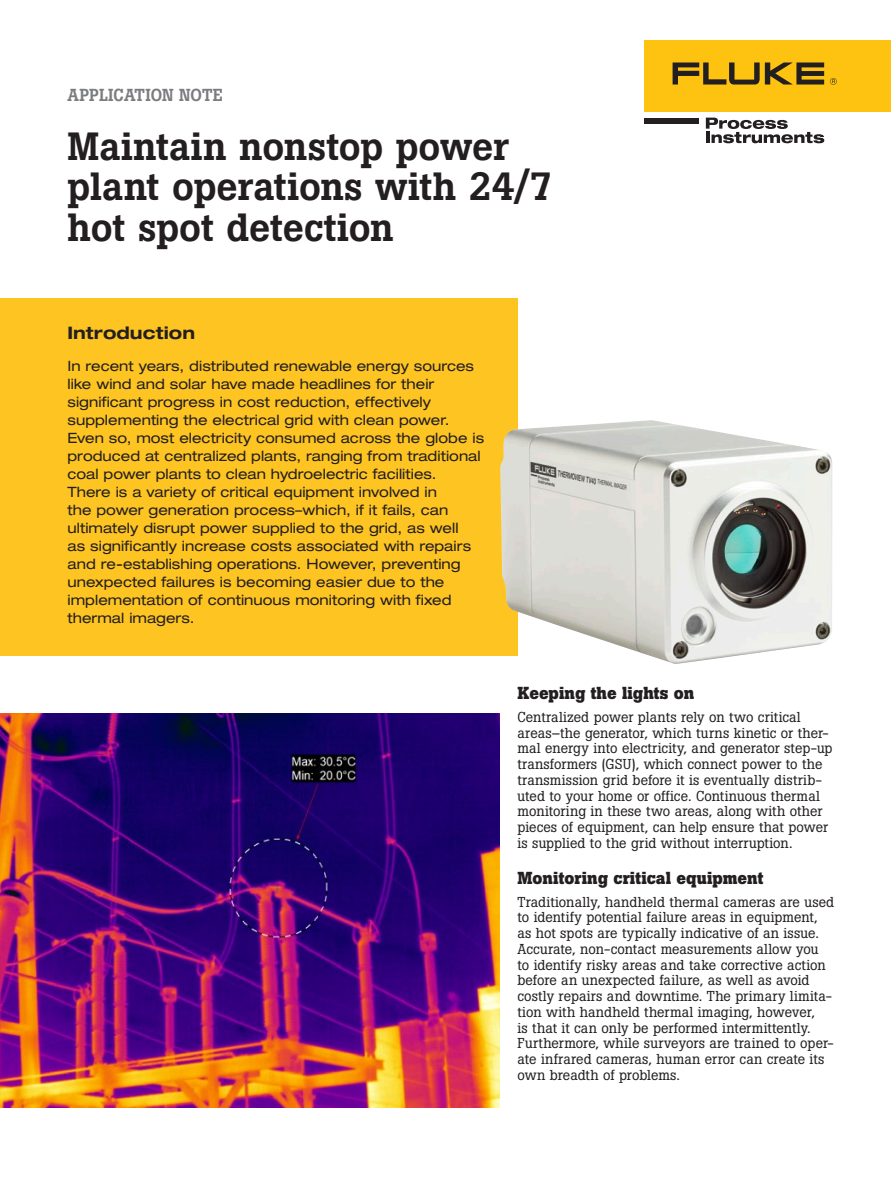
<style>
.page{position:relative;width:891px;height:1188px;background:#fff}
.page>*{position:absolute;margin:0;border:0;box-sizing:border-box;transform-origin:0 0}
.Headline{font:500 39px/40.5px "Boton Pro";letter-spacing:-.005em;color:#231f20}
._1st_level_Subhead{font:700 17.25px "Boton Pro";letter-spacing:.005em;color:#231f20}
.Document_title{font:500 17.25px "Boton Pro";letter-spacing:.005em;color:#7a7c7f}
.Intro_subhead{font:700 expanded 17.25px "Helvetica Neue LT Pro";letter-spacing:.005em;color:#231f20}
.Intro_body{font:expanded 14.25px/18px "Helvetica Neue LT Pro";letter-spacing:.005em;color:#231f20}
.Body-no_indent{font:14.25px/15.8px "Boton Pro";letter-spacing:.005em;color:#231f20}
.body-less_space_belo{font:14.25px/15.8px "Boton Pro";letter-spacing:.005em;color:#231f20}
</style>
<div class="page">
<div style="left:0;top:298px;width:518px;height:358px;background:#fec422"></div>
<img style="left:0;top:713px;width:499px;height:395px">
<img style="left:500px;top:420px;width:332px;height:244px">
<div style="left:644px;top:40px;width:247px;height:72px;background:#fec210"></div>
<svg style="left:673px;top:63px;width:151px;height:22px"></svg>
<svg style="left:706px;top:118px;width:118px;height:25px"></svg>
<div style="left:644px;top:118px;width:55px;height:5px;background:#231f20"></div>
<svg style="left:830px;top:78px;width:7px;height:7px"></svg>
<p class="Document_title" style="left:68px;top:84px;width:157px">APPLICATION NOTE</p>
<p class="Headline" style="left:68px;top:126px;width:488px">Maintain nonstop power plant operations with 24/7 hot spot detection</p>
<p class="Intro_subhead" style="left:68px;top:321px;width:129px">Introduction</p>
<p class="Intro_body" style="left:68px;top:356px;width:418px">In recent years, distributed renewable energy sources like wind and solar have made headlines for their significant progress in cost reduction, effectively supplementing the electrical grid with clean power.<br>Even so, most electricity consumed across the globe is produced at centralized plants, ranging from traditional coal power plants to clean hydroelectric facilities.<br>There is a variety of critical equipment involved in<br>the power generation process–which, if it fails, can ultimately disrupt power supplied to the grid, as well<br>as significantly increase costs associated with repairs and re-establishing operations. However, preventing unexpected failures is becoming easier due to the implementation of continuous monitoring with fixed thermal imagers.</p>
<p class="_1st_level_Subhead" style="left:518px;top:682px;width:178px">Keeping the lights on</p>
<p class="body-less_space_belo" style="left:518px;top:709px;width:317px">Centralized power plants rely on two critical areas–the generator, which turns kinetic or ther&shy;mal energy into electricity, and generator step-up transformers (GSU), which connect power to the transmission grid before it is eventually distrib&shy;uted to your home or office. Continuous thermal monitoring in these two areas, along with other pieces of equipment, can help ensure that power is supplied to the grid without interruption.</p>
<p class="_1st_level_Subhead" style="left:518px;top:867px;width:248px">Monitoring critical equipment</p>
<p class="Body-no_indent" style="left:518px;top:894px;width:318px">Traditionally, handheld thermal cameras are used to identify potential failure areas in equipment, as hot spots are typically indicative of an issue.<br>Accurate, non-contact measurements allow you<br>to identify risky areas and take corrective action before an unexpected failure, as well as avoid costly repairs and downtime. The primary limita&shy;tion with handheld thermal imaging, however,<br>is that it can only be performed intermittently.<br>Furthermore, while surveyors are trained to oper&shy;ate infrared cameras, human error can create its own breadth of problems.</p>
</div>
